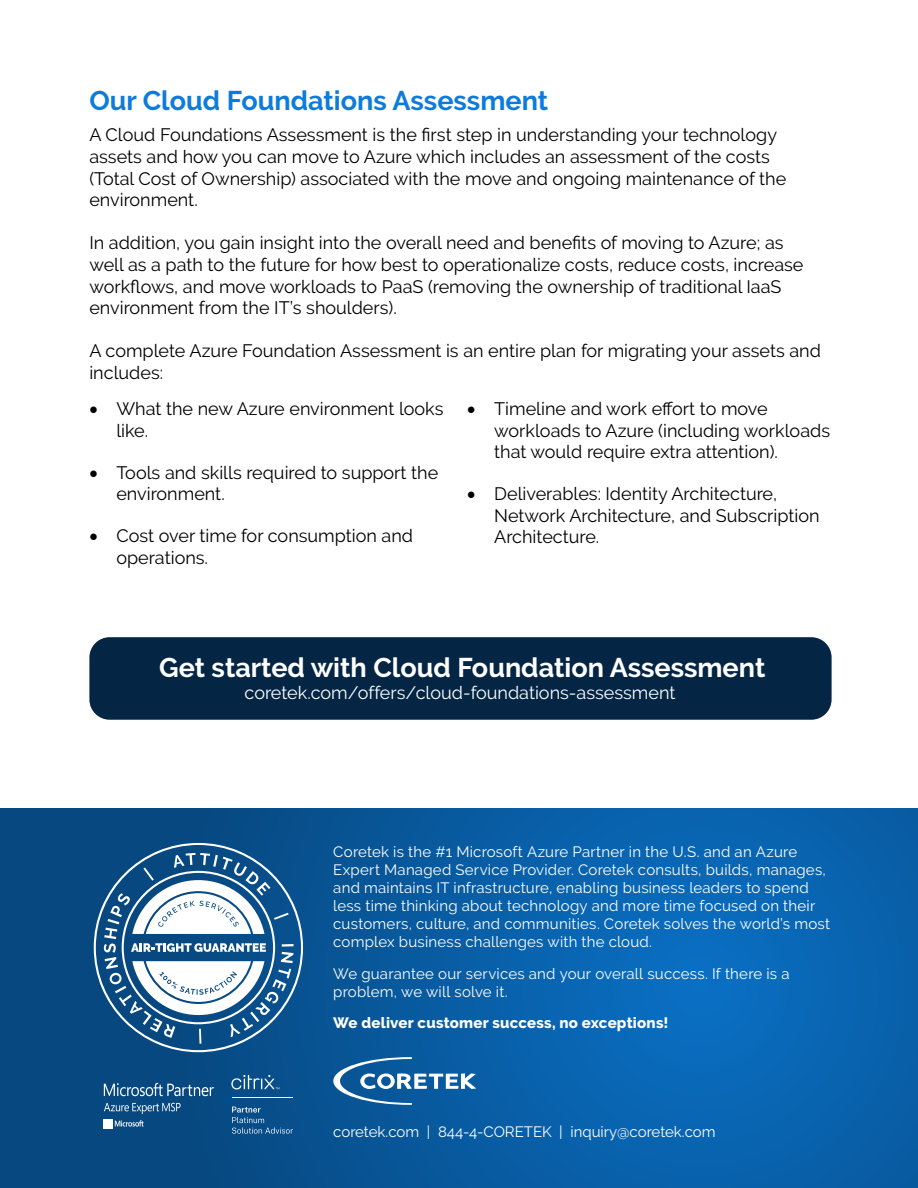
<style>
.page{position:relative;width:918px;height:1188px;background:#fff}
.page>*{position:absolute;margin:0;border:0;box-sizing:border-box;transform-origin:0 0}
.t1{font:700 27px "Raleway";color:#fff}
.t2{font:700 27px "Raleway";color:#0d7bde}
.t3{font:18px/21.6px "Raleway";color:#000}
.t4{font:18px "Raleway";color:#fff}
.t5{font:15px/18px "Raleway";letter-spacing:.015em;color:#fff}
.t6{font:800 15px "Raleway";letter-spacing:.015em;color:#fff}
</style>
<div class="page">
<img style="left:0;top:809px;width:918px;height:379px">
<svg style="left:333px;top:1057px;width:143px;height:48px;background:#3879af"></svg>
<svg style="left:94px;top:843px;width:209px;height:209px;background:#1e5c91"></svg>
<svg style="left:104px;top:853px;width:190px;height:191px"></svg>
<div style="left:89px;top:637px;width:743px;height:83px;background:#042644;border-radius:20px"></div>
<svg style="left:104px;top:1083px;width:110px;height:13px"></svg>
<svg style="left:104px;top:1103px;width:77px;height:25px;background:#326796"></svg>
<svg style="left:231px;top:1075px;width:48px;height:14px"></svg>
<svg style="left:232px;top:1107px;width:61px;height:27px;background:#246297"></svg>
<hr style="left:232px;top:1097px;width:61px;height:1px;background:#fff">
<h1 class="t2" style="left:89px;top:85px;width:460px">Our Cloud Foundations Assessment</h1>
<p class="t3" style="left:89px;top:124px;width:698px">A Cloud Foundations Assessment is the first step in understanding your technology assets and how you can move to Azure which includes an assessment of the costs (Total Cost of Ownership) associated with the move and ongoing maintenance of the environment.</p>
<p class="t3" style="left:89px;top:232px;width:716px">In addition, you gain insight into the overall need and benefits of moving to Azure; as well as a path to the future for how best to operationalize costs, reduce costs, increase workflows, and move workloads to PaaS (removing the ownership of traditional IaaS environment from the IT’s shoulders).</p>
<p class="t3" style="left:89px;top:340px;width:733px">A complete Azure Foundation Assessment is an entire plan for migrating your assets and includes:</p>
<p class="t3" style="left:116px;top:398px;width:329px;text-indent:-27px">• What the new Azure environment looks like.</p>
<p class="t3" style="left:116px;top:461px;width:323px;text-indent:-27px">• Tools and skills required to support the environment.</p>
<p class="t3" style="left:116px;top:525px;width:298px;text-indent:-27px">• Cost over time for consumption and operations.</p>
<p class="t3" style="left:494px;top:398px;width:337px;text-indent:-27px">• Timeline and work effort to move workloads to Azure (including workloads that would require extra attention).</p>
<p class="t3" style="left:494px;top:483px;width:327px;text-indent:-27px">• Deliverables: Identity Architecture,<br>Network Architecture, and Subscription<br>Architecture.</p>
<h1 class="t1" style="left:159px;top:652px;width:608px">Get started with Cloud Foundation Assessment</h1>
<p class="t4" style="left:245px;top:682px;width:432px">coretek.com/offers/cloud-foundations-assessment</p>
<p class="t5" style="left:333px;top:843px;width:498px">Coretek is the #1 Microsoft Azure Partner in the U.S. and an Azure Expert Managed Service Provider. Coretek consults, builds, manages, and maintains IT infrastructure, enabling business leaders to spend less time thinking about technology and more time focused on their customers, culture, and communities. Coretek solves the world’s most complex business challenges with the cloud.</p>
<p class="t5" style="left:333px;top:964px;width:458px">We guarantee our services and your overall success. If there is a problem, we will solve it.</p>
<p class="t6" style="left:333px;top:1014px;width:337px">We deliver customer success, no exceptions!</p>
<p class="t5" style="left:333px;top:1122px;width:384px">coretek.com | 844-4-CORETEK | inquiry@coretek.com</p>
</div>
